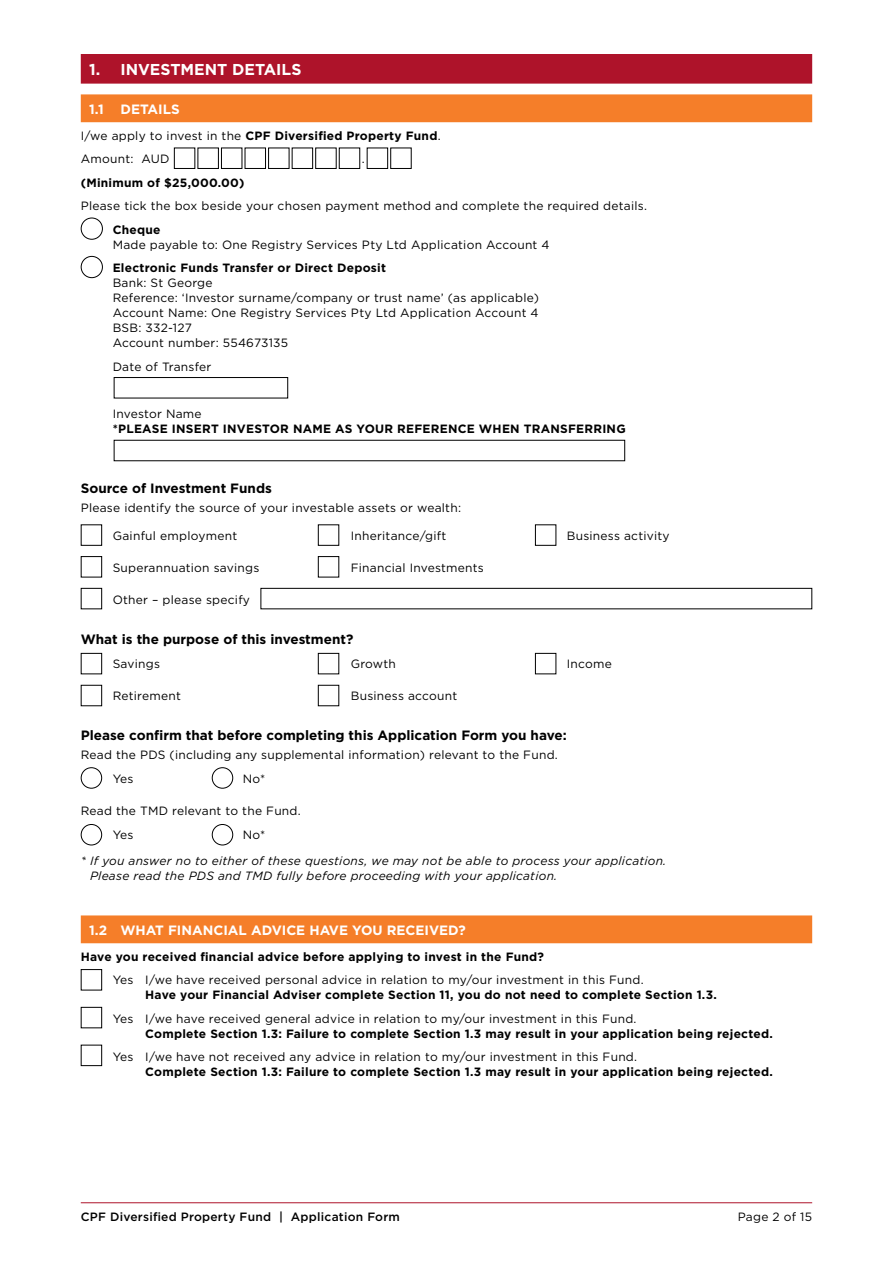
<style>
.page{position:relative;width:893px;height:1263px;background:#fff}
.page>*{position:absolute;margin:0;border:0;box-sizing:border-box;transform-origin:0 0}
.t1{font:700 15.75px "Gotham";color:#fff}
.t2{font:700 13.5px "Gotham";color:#000}
.t3{font:700 13.5px "Gotham";color:#fff}
.t4{font:12px/15px "Gotham";letter-spacing:.02em;color:#000}
.t5{font:700 12px "Gotham";letter-spacing:.02em;color:#000}
.t6{font:italic 12px/15px "Gotham";letter-spacing:.02em;color:#000}
.t7{font:500 12px "Gotham";letter-spacing:.02em;color:#000}
.s1{font-weight:700}
</style>
<div class="page">
<hr style="left:81px;top:1202px;width:731px;height:1px;background:#ae132a">
<div style="left:81px;top:54px;width:731px;height:30px;background:#ae132a"></div>
<div style="left:81px;top:94px;width:731px;height:28px;background:#f57e29"></div>
<div style="left:81px;top:915px;width:731px;height:28px;background:#f57e29"></div>
<div style="left:174px;top:148px;width:21px;height:21px;border:1px solid #000"></div>
<div style="left:81px;top:524px;width:21px;height:22px;border:1px solid #000"></div>
<div style="left:81px;top:556px;width:21px;height:21px;border:1px solid #000"></div>
<div style="left:81px;top:588px;width:21px;height:21px;border:1px solid #000"></div>
<div style="left:81px;top:653px;width:21px;height:21px;border:1px solid #000"></div>
<div style="left:318px;top:653px;width:21px;height:21px;border:1px solid #000"></div>
<div style="left:535px;top:653px;width:21px;height:21px;border:1px solid #000"></div>
<div style="left:81px;top:685px;width:21px;height:21px;border:1px solid #000"></div>
<div style="left:81px;top:767px;width:21px;height:21px;border:1px solid #000;border-radius:50%"></div>
<div style="left:212px;top:767px;width:21px;height:21px;border:1px solid #000;border-radius:50%"></div>
<div style="left:81px;top:824px;width:21px;height:21px;border:1px solid #000;border-radius:50%"></div>
<div style="left:81px;top:969px;width:21px;height:21px;border:1px solid #000"></div>
<div style="left:81px;top:1007px;width:21px;height:21px;border:1px solid #000"></div>
<div style="left:81px;top:1045px;width:21px;height:21px;border:1px solid #000"></div>
<div style="left:212px;top:824px;width:21px;height:21px;border:1px solid #000;border-radius:50%"></div>
<div style="left:318px;top:685px;width:21px;height:21px;border:1px solid #000"></div>
<div style="left:260px;top:588px;width:552px;height:21px;border:1px solid #000"></div>
<div style="left:114px;top:377px;width:174px;height:21px;border:1px solid #000"></div>
<div style="left:318px;top:524px;width:21px;height:22px;border:1px solid #000"></div>
<div style="left:318px;top:556px;width:21px;height:21px;border:1px solid #000"></div>
<div style="left:535px;top:524px;width:21px;height:22px;border:1px solid #000"></div>
<div style="left:81px;top:218px;width:22px;height:22px;border:1px solid #000;border-radius:50%"></div>
<div style="left:81px;top:256px;width:22px;height:22px;border:1px solid #000;border-radius:50%"></div>
<div style="left:268px;top:148px;width:21px;height:21px;border:1px solid #000"></div>
<div style="left:221px;top:148px;width:21px;height:21px;border:1px solid #000"></div>
<div style="left:315px;top:148px;width:22px;height:21px;border:1px solid #000"></div>
<div style="left:367px;top:148px;width:21px;height:21px;border:1px solid #000"></div>
<div style="left:198px;top:148px;width:21px;height:21px;border:1px solid #000"></div>
<div style="left:292px;top:148px;width:21px;height:21px;border:1px solid #000"></div>
<div style="left:245px;top:148px;width:21px;height:21px;border:1px solid #000"></div>
<div style="left:339px;top:148px;width:21px;height:21px;border:1px solid #000"></div>
<div style="left:390px;top:148px;width:22px;height:21px;border:1px solid #000"></div>
<h1 class="t1" style="left:89px;top:59px;width:214px">1. INVESTMENT DETAILS</h1>
<p class="t3" style="left:89px;top:100px;width:92px">1.1 DETAILS</p>
<p class="t4" style="left:81px;top:123px;width:361px;line-height:23.5px">I/we apply to invest in the <span class="s1">CPF Diversified Property Fund</span>.<br>Amount: AUD</p>
<p class="t4" style="left:362px;top:151px;width:4px">.</p>
<p class="t5" style="left:81px;top:175px;width:165px">(Minimum of $25,000.00)</p>
<p class="t4" style="left:81px;top:198px;width:568px">Please tick the box beside your chosen payment method and complete the required details.</p>
<p class="t5" style="left:113px;top:222px;width:49px">Cheque</p>
<p class="t4" style="left:113px;top:237px;width:438px">Made payable to: One Registry Services Pty Ltd Application Account 4</p>
<p class="t5" style="left:113px;top:260px;width:275px">Electronic Funds Transfer or Direct Deposit</p>
<p class="t4" style="left:113px;top:275px;width:428px">Bank: St George<br>Reference: ‘Investor surname/company or trust name’ (as applicable)<br>Account Name: One Registry Services Pty Ltd Application Account 4<br>BSB: 332-127<br>Account number: 554673135</p>
<p class="t4" style="left:113px;top:359px;width:100px">Date of Transfer</p>
<p class="t4" style="left:113px;top:406px;width:90px">Investor Name</p>
<p class="t5" style="left:113px;top:421px;width:515px">*PLEASE INSERT INVESTOR NAME AS YOUR REFERENCE WHEN TRANSFERRING</p>
<p class="t2" style="left:81px;top:479px;width:193px">Source of Investment Funds</p>
<p class="t4" style="left:81px;top:500px;width:382px">Please identify the source of your investable assets or wealth:</p>
<p class="t4" style="left:113px;top:528px;width:126px">Gainful employment</p>
<p class="t4" style="left:351px;top:528px;width:97px">Inheritance/gift</p>
<p class="t4" style="left:567px;top:528px;width:104px">Business activity</p>
<p class="t4" style="left:113px;top:560px;width:148px">Superannuation savings</p>
<p class="t4" style="left:351px;top:560px;width:135px">Financial Investments</p>
<p class="t4" style="left:113px;top:592px;width:139px">Other – please specify</p>
<p class="t2" style="left:81px;top:630px;width:274px">What is the purpose of this investment?</p>
<p class="t4" style="left:113px;top:656px;width:49px">Savings</p>
<p class="t4" style="left:351px;top:656px;width:47px">Growth</p>
<p class="t4" style="left:567px;top:656px;width:47px">Income</p>
<p class="t4" style="left:113px;top:688px;width:70px">Retirement</p>
<p class="t4" style="left:351px;top:688px;width:108px">Business account</p>
<p class="t2" style="left:81px;top:726px;width:487px">Please confirm that before completing this Application Form you have:</p>
<p class="t4" style="left:113px;top:743px;width:447px;line-height:23.5px;text-indent:-32px">Read the PDS (including any supplemental information) relevant to the Fund.<br>Yes</p>
<p class="t4" style="left:243px;top:771px;width:24px">No*</p>
<p class="t4" style="left:113px;top:799px;width:190px;line-height:23.5px;text-indent:-32px">Read the TMD relevant to the Fund.<br>Yes</p>
<p class="t4" style="left:243px;top:827px;width:24px">No*</p>
<p class="t6" style="left:90px;top:853px;width:578px;text-indent:-9px">* If you answer no to either of these questions, we may not be able to process your application.<br>Please read the PDS and TMD fully before proceeding with your application.</p>
<p class="t3" style="left:89px;top:921px;width:378px">1.2 WHAT FINANCIAL ADVICE HAVE YOU RECEIVED?</p>
<p class="t5" style="left:81px;top:948px;width:465px">Have you received financial advice before applying to invest in the Fund?</p>
<p class="t4" style="left:113px;top:972px;width:532px">Yes I/we have received personal advice in relation to my/our investment in this Fund.</p>
<p class="t5" style="left:145px;top:987px;width:573px">Have your Financial Adviser complete Section 11, you do not need to complete Section 1.3.</p>
<p class="t4" style="left:113px;top:1011px;width:525px">Yes I/we have received general advice in relation to my/our investment in this Fund.</p>
<p class="t5" style="left:145px;top:1025px;width:629px">Complete Section 1.3: Failure to complete Section 1.3 may result in your application being rejected.</p>
<p class="t4" style="left:113px;top:1049px;width:526px">Yes I/we have not received any advice in relation to my/our investment in this Fund.</p>
<p class="t5" style="left:145px;top:1064px;width:629px">Complete Section 1.3: Failure to complete Section 1.3 may result in your application being rejected.</p>
<p class="t7" style="left:81px;top:1208px;width:321px">CPF Diversified Property Fund | Application Form</p>
<p class="t4" style="left:738px;top:1209px;width:76px">Page 2 of 15</p>
</div>
